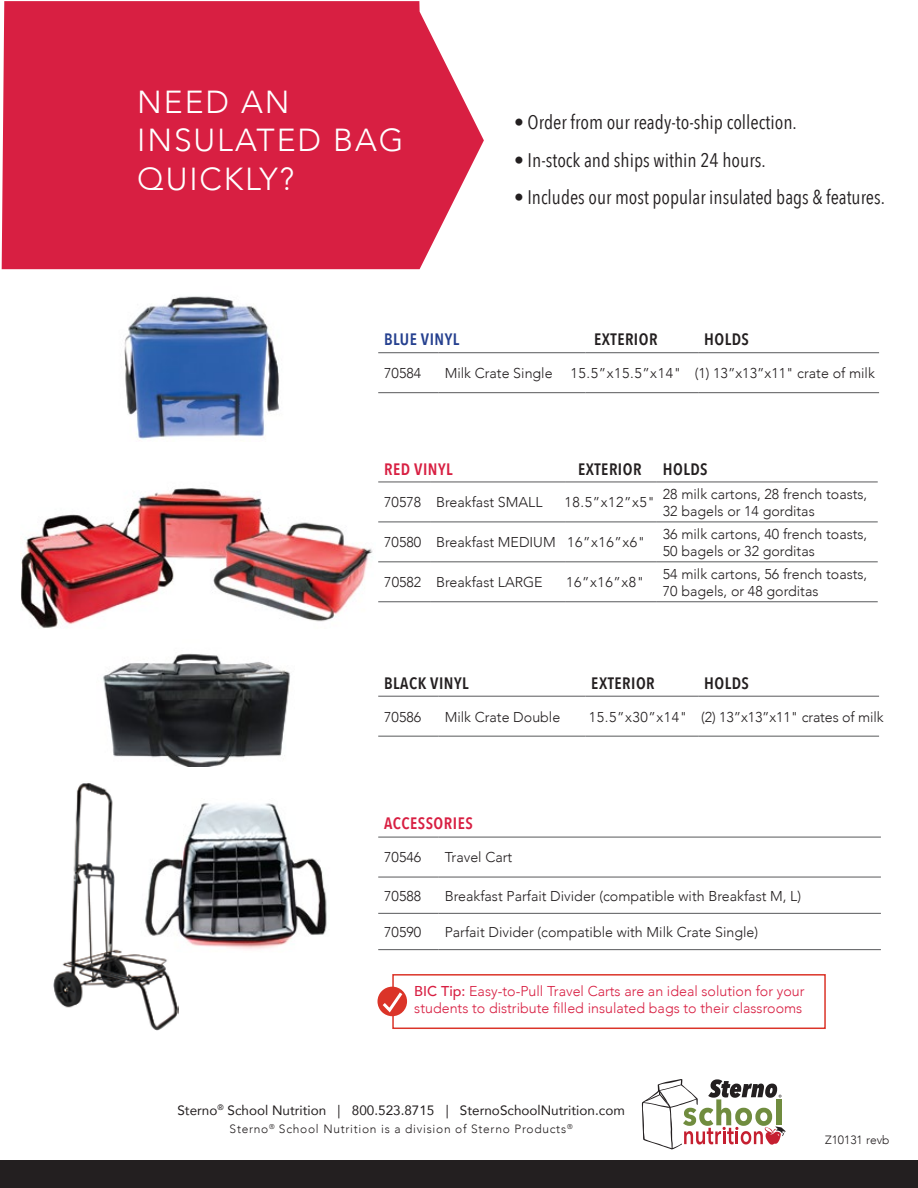
<style>
.page{position:relative;width:918px;height:1188px;background:#fff}
.page>*{position:absolute;margin:0;border:0;box-sizing:border-box;transform-origin:0 0}
.t1{font:300 31.8px/38.5px "Avenir";letter-spacing:.06em;color:#fff}
.t2{font:19.65px "Avenir Next Condensed";color:#231f20}
.t3{font:600 16.5px "Avenir Next Condensed";letter-spacing:.03em;color:#231f20}
.t4{font:600 16.5px "Avenir Next Condensed";letter-spacing:.03em;color:#d81f42}
.t5{font:600 16.5px "Avenir Next Condensed";letter-spacing:.03em;color:#25408f}
.t6{font:300 14.25px/17.1px "Avenir";color:#231f20}
.t7{font:300 14.25px/17.1px "Avenir";color:#d81f42}
.t8{font:13.5px "Avenir";color:#231f20}
.t9{font:300 12px "Avenir";letter-spacing:.06em;color:#231f20}
.t10{font:300 12px "Avenir";color:#231f20}
.s1{font-weight:500}
</style>
<div class="page">
<svg style="left:2px;top:1px;width:482px;height:268px;fill:#d81f42"></svg>
<svg style="left:642px;top:1079px;width:144px;height:70px"></svg>
<div style="left:776px;top:1099px;width:5px;height:26px;background:#708c3f"></div>
<div style="left:0;top:1160px;width:918px;height:28px;background:#231f20"></div>
<img style="left:124px;top:296px;width:155px;height:144px">
<img style="left:103px;top:653px;width:187px;height:113px">
<hr style="left:378px;top:352px;width:61px;height:1px;background:#58595b">
<hr style="left:439px;top:352px;width:146px;height:1px;background:#58595b">
<hr style="left:585px;top:352px;width:113px;height:1px;background:#58595b">
<hr style="left:698px;top:352px;width:181px;height:1px;background:#58595b">
<hr style="left:378px;top:392px;width:61px;height:1px;background:#58595b">
<hr style="left:439px;top:392px;width:146px;height:1px;background:#58595b">
<hr style="left:585px;top:392px;width:113px;height:1px;background:#58595b">
<hr style="left:698px;top:392px;width:181px;height:1px;background:#58595b">
<hr style="left:378px;top:696px;width:61px;height:1px;background:#58595b">
<hr style="left:439px;top:696px;width:146px;height:1px;background:#58595b">
<hr style="left:585px;top:696px;width:113px;height:1px;background:#58595b">
<hr style="left:698px;top:696px;width:181px;height:1px;background:#58595b">
<hr style="left:378px;top:736px;width:61px;height:1px;background:#58595b">
<hr style="left:439px;top:736px;width:146px;height:1px;background:#58595b">
<hr style="left:585px;top:736px;width:113px;height:1px;background:#58595b">
<hr style="left:698px;top:736px;width:181px;height:1px;background:#58595b">
<hr style="left:378px;top:482px;width:52px;height:1px;background:#58595b">
<hr style="left:430px;top:482px;width:135px;height:1px;background:#58595b">
<hr style="left:565px;top:482px;width:92px;height:1px;background:#58595b">
<hr style="left:657px;top:482px;width:221px;height:1px;background:#58595b">
<hr style="left:378px;top:562px;width:52px;height:1px;background:#58595b">
<hr style="left:430px;top:562px;width:135px;height:1px;background:#58595b">
<hr style="left:565px;top:562px;width:92px;height:1px;background:#58595b">
<hr style="left:657px;top:562px;width:221px;height:1px;background:#58595b">
<hr style="left:378px;top:602px;width:52px;height:1px;background:#58595b">
<hr style="left:430px;top:602px;width:135px;height:1px;background:#58595b">
<hr style="left:565px;top:602px;width:92px;height:1px;background:#58595b">
<hr style="left:657px;top:602px;width:221px;height:1px;background:#58595b">
<hr style="left:378px;top:522px;width:52px;height:1px;background:#58595b">
<hr style="left:430px;top:522px;width:135px;height:1px;background:#58595b">
<hr style="left:565px;top:522px;width:92px;height:1px;background:#58595b">
<hr style="left:657px;top:522px;width:221px;height:1px;background:#58595b">
<hr style="left:378px;top:837px;width:61px;height:1px;background:#58595b">
<hr style="left:439px;top:837px;width:442px;height:1px;background:#58595b">
<hr style="left:378px;top:913px;width:61px;height:1px;background:#58595b">
<hr style="left:439px;top:913px;width:442px;height:1px;background:#58595b">
<hr style="left:378px;top:949px;width:61px;height:1px;background:#58595b">
<hr style="left:439px;top:949px;width:442px;height:1px;background:#58595b">
<hr style="left:378px;top:877px;width:61px;height:1px;background:#58595b">
<hr style="left:439px;top:877px;width:442px;height:1px;background:#58595b">
<div style="left:392px;top:974px;width:434px;height:55px;border:2px solid #db3428"></div>
<div style="left:378px;top:987px;width:29px;height:29px;background:#db3428;border-radius:50%"></div>
<svg style="left:380px;top:989px;width:25px;height:26px"></svg>
<img style="left:53px;top:783px;width:125px;height:248px">
<img style="left:20px;top:488px;width:353px;height:140px">
<img style="left:140px;top:799px;width:187px;height:153px">
<h1 class="t1" style="left:137px;top:82px;width:268px">NEED AN<br>INSULATED BAG<br>QUICKLY?</h1>
<h2 class="t2" style="left:514px;top:106px;width:284px">• Order from our ready-to-ship collection.</h2>
<h2 class="t2" style="left:514px;top:143px;width:253px">• In-stock and ships within 24 hours.</h2>
<h2 class="t2" style="left:514px;top:181px;width:372px">• Includes our most popular insulated bags &amp; features.</h2>
<p class="t5" style="left:384px;top:325px;width:77px">BLUE VINYL</p>
<p class="t3" style="left:594px;top:325px;width:65px">EXTERIOR</p>
<p class="t3" style="left:704px;top:325px;width:46px">HOLDS</p>
<p class="t6" style="left:384px;top:365px;width:39px">70584</p>
<p class="t6" style="left:445px;top:365px;width:109px">Milk Crate Single</p>
<p class="t6" style="left:571px;top:365px;width:306px">15.5”x15.5”x14" (1) 13”x13”x11" crate of milk</p>
<p class="t4" style="left:384px;top:455px;width:70px">RED VINYL</p>
<p class="t3" style="left:578px;top:455px;width:65px">EXTERIOR</p>
<p class="t3" style="left:663px;top:455px;width:46px">HOLDS</p>
<p class="t6" style="left:384px;top:494px;width:160px">70578 Breakfast SMALL</p>
<p class="t6" style="left:565px;top:494px;width:92px">18.5”x12”x5"</p>
<p class="t6" style="left:663px;top:485px;width:206px">28 milk cartons, 28 french toasts,<br>32 bagels or 14 gorditas</p>
<p class="t6" style="left:384px;top:534px;width:262px">70580 Breakfast MEDIUM 16”x16”x6"</p>
<p class="t6" style="left:663px;top:525px;width:206px">36 milk cartons, 40 french toasts,<br>50 bagels or 32 gorditas</p>
<p class="t6" style="left:384px;top:574px;width:160px">70582 Breakfast LARGE</p>
<p class="t6" style="left:566px;top:574px;width:80px">16”x16”x8"</p>
<p class="t6" style="left:663px;top:565px;width:206px">54 milk cartons, 56 french toasts,<br>70 bagels, or 48 gorditas</p>
<p class="t3" style="left:384px;top:669px;width:86px">BLACK VINYL</p>
<p class="t3" style="left:591px;top:669px;width:65px">EXTERIOR</p>
<p class="t3" style="left:704px;top:669px;width:46px">HOLDS</p>
<p class="t6" style="left:384px;top:708px;width:39px">70586</p>
<p class="t6" style="left:445px;top:708px;width:117px">Milk Crate Double</p>
<p class="t6" style="left:589px;top:708px;width:296px">15.5”x30”x14" (2) 13”x13”x11" crates of milk</p>
<p class="t4" style="left:384px;top:809px;width:90px">ACCESSORIES</p>
<p class="t6" style="left:384px;top:849px;width:39px">70546</p>
<p class="t6" style="left:445px;top:849px;width:69px">Travel Cart</p>
<p class="t6" style="left:384px;top:887px;width:39px">70588</p>
<p class="t6" style="left:445px;top:887px;width:358px">Breakfast Parfait Divider (compatible with Breakfast M, L)</p>
<p class="t6" style="left:384px;top:923px;width:39px">70590</p>
<p class="t6" style="left:445px;top:923px;width:315px">Parfait Divider (compatible with Milk Crate Single)</p>
<p class="t7" style="left:414px;top:983px;width:392px"><span class="s1">BIC Tip:</span> Easy-to-Pull Travel Carts are an ideal solution for your students to distribute filled insulated bags to their classrooms</p>
<p class="t8" style="left:177px;top:1099px;width:449px">Sterno<sup>®</sup> School Nutrition | 800.523.8715 | SternoSchoolNutrition.com</p>
<p class="t9" style="left:230px;top:1122px;width:344px">Sterno<sup>®</sup> School Nutrition is a division of Sterno Products<sup>®</sup></p>
<p class="t10" style="left:825px;top:1133px;width:66px">Z10131 revb</p>
</div>
